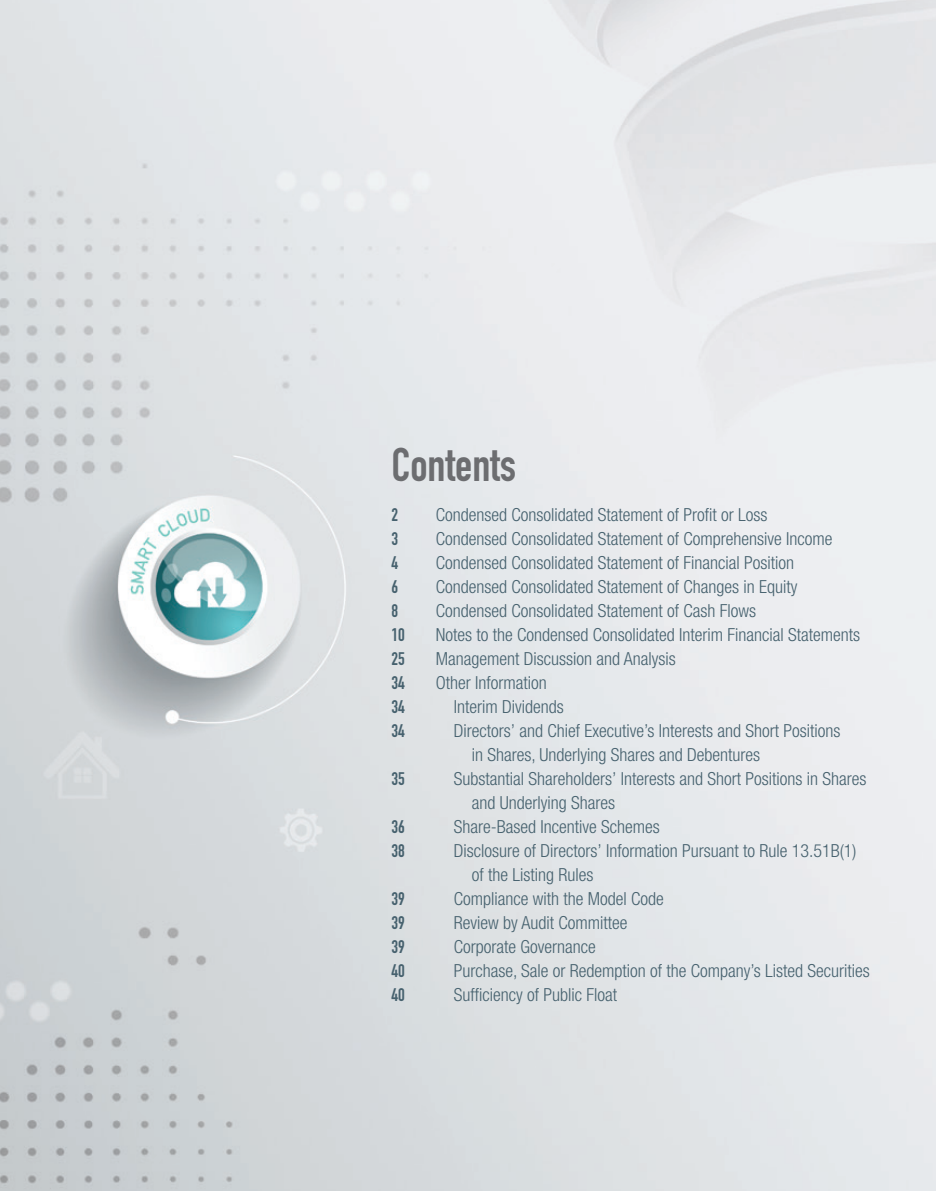
<style>
.page{position:relative;width:936px;height:1191px;background:#fff}
.page>*{position:absolute;margin:0;border:0;box-sizing:border-box;transform-origin:0 0}
.t1{font:46.5px "DIN Engschrift Std";color:#6c6d70}
.t2{font:300 condensed 18px/24px "Helvetica Neue LT Std";color:#46616e}
.t3{font:18px "DIN Engschrift Std";color:#46616e}
</style>
<div class="page">
<img style="left:0;top:0;width:935px;height:1191px">
<h1 class="t1" style="left:391px;top:437px;width:126px">Contents</h1>
<p class="t3" style="left:391px;top:504px;width:8px">2</p>
<p class="t3" style="left:391px;top:528px;width:8px">3</p>
<p class="t3" style="left:391px;top:552px;width:8px">4</p>
<p class="t3" style="left:391px;top:576px;width:8px">6</p>
<p class="t3" style="left:391px;top:600px;width:8px">8</p>
<p class="t3" style="left:391px;top:624px;width:15px">10</p>
<p class="t3" style="left:391px;top:648px;width:15px">25</p>
<p class="t3" style="left:391px;top:672px;width:15px">34</p>
<p class="t3" style="left:391px;top:696px;width:15px">34</p>
<p class="t3" style="left:391px;top:720px;width:15px">34</p>
<p class="t3" style="left:391px;top:768px;width:15px">35</p>
<p class="t3" style="left:391px;top:816px;width:15px">36</p>
<p class="t3" style="left:391px;top:840px;width:15px">38</p>
<p class="t3" style="left:391px;top:888px;width:15px">39</p>
<p class="t3" style="left:391px;top:912px;width:15px">39</p>
<p class="t3" style="left:391px;top:936px;width:15px">39</p>
<p class="t3" style="left:391px;top:960px;width:15px">40</p>
<p class="t3" style="left:391px;top:984px;width:15px">40</p>
<p class="t2" style="left:436px;top:502px;width:333px">Condensed Consolidated Statement of Profit or Loss</p>
<p class="t2" style="left:436px;top:526px;width:398px">Condensed Consolidated Statement of Comprehensive Income</p>
<p class="t2" style="left:436px;top:550px;width:360px">Condensed Consolidated Statement of Financial Position</p>
<p class="t2" style="left:436px;top:574px;width:363px">Condensed Consolidated Statement of Changes in Equity</p>
<p class="t2" style="left:436px;top:598px;width:322px">Condensed Consolidated Statement of Cash Flows</p>
<p class="t2" style="left:436px;top:622px;width:426px">Notes to the Condensed Consolidated Interim Financial Statements</p>
<p class="t2" style="left:436px;top:646px;width:241px">Management Discussion and Analysis</p>
<p class="t2" style="left:436px;top:670px;width:112px">Other Information</p>
<p class="t2" style="left:454px;top:694px;width:111px">Interim Dividends</p>
<p class="t2" style="left:472px;top:718px;width:370px;text-indent:-18px">Directors’ and Chief Executive’s Interests and Short Positions in Shares, Underlying Shares and Debentures</p>
<p class="t2" style="left:472px;top:766px;width:396px;text-indent:-18px">Substantial Shareholders’ Interests and Short Positions in Shares and Underlying Shares</p>
<p class="t2" style="left:454px;top:814px;width:207px">Share-Based Incentive Schemes</p>
<p class="t2" style="left:472px;top:838px;width:386px;text-indent:-18px">Disclosure of Directors’ Information Pursuant to Rule 13.51B(1) of the Listing Rules</p>
<p class="t2" style="left:454px;top:886px;width:211px">Compliance with the Model Code</p>
<p class="t2" style="left:454px;top:910px;width:175px">Review by Audit Committee</p>
<p class="t2" style="left:454px;top:934px;width:143px">Corporate Governance</p>
<p class="t2" style="left:454px;top:958px;width:417px">Purchase, Sale or Redemption of the Company’s Listed Securities</p>
<p class="t2" style="left:454px;top:982px;width:165px">Sufficiency of Public Float</p>
</div>
